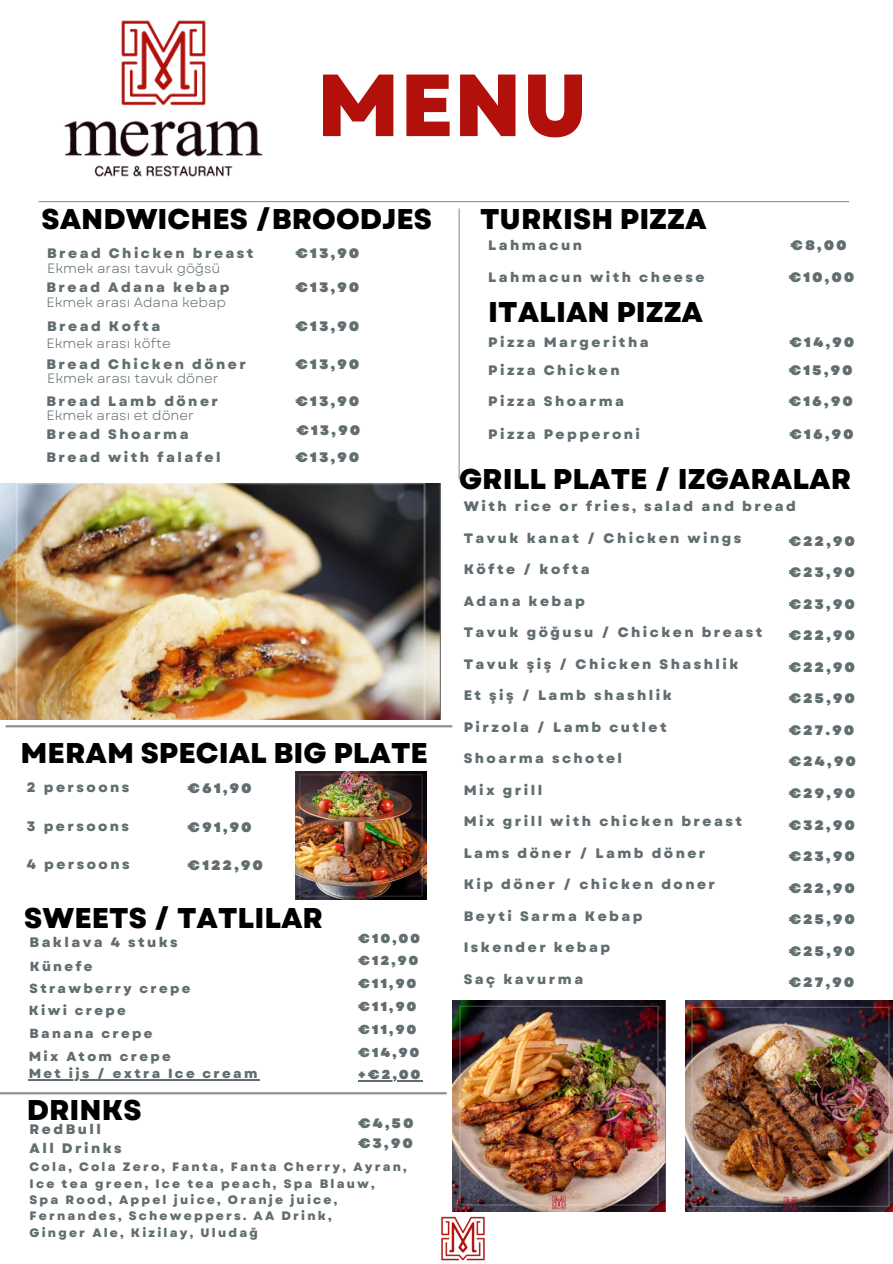
<style>
.page{position:relative;width:893px;height:1264px;background:#fff}
.page>*{position:absolute;margin:0;border:0;box-sizing:border-box;transform-origin:0 0}
.t1{font:800 87.9px "Garet";color:#b1100b}
.t2{font:800 28.5px "Garet";color:#000}
.t3{font:800 13.8px "Garet";letter-spacing:.18em;color:#616d70}
.t4{font:800 13.65px "Garet";letter-spacing:.18em;color:#616d70}
.t5{font:900 13.65px "Garet";letter-spacing:.18em;color:#616d70}
.t6{font:13.5px "Garet";color:#616d70}
.t7{font:800 13.2px "Garet";letter-spacing:.18em;color:#616d70}
.t8{font:900 13.05px/22.8px "Garet";letter-spacing:.175em;color:#616d70}
.t9{font:800 12.3px "Garet";letter-spacing:.18em;color:#616d70}
</style>
<div class="page">
<hr style="left:39px;top:201px;width:810px;height:1px;background:#8a9496">
<img style="left:64px;top:20px;width:199px;height:157px">
<hr style="left:458px;top:208px;width:1px;height:271px;background:#8a9496">
<hr style="left:0;top:1092px;width:446px;height:2px;background:#8a9496">
<img style="left:441px;top:1216px;width:44px;height:45px">
<img style="left:0;top:484px;width:440px;height:235px">
<hr style="left:6px;top:725px;width:446px;height:2px;background:#8a9496">
<img style="left:452px;top:1000px;width:213px;height:210px">
<img style="left:686px;top:1000px;width:206px;height:211px">
<img style="left:295px;top:771px;width:131px;height:128px">
<hr style="left:358px;top:1080px;width:64px;height:1px;background:#616d70">
<hr style="left:29px;top:1079px;width:231px;height:1px;background:#616d70">
<h3 class="t1" style="left:316px;top:42px;width:273px">MENU</h3>
<h3 class="t2" style="left:42px;top:198px;width:392px">SANDWICHES /BROODJES</h3>
<h3 class="t4" style="left:47px;top:244px;width:208px">Bread Chicken breast</h3>
<h4 class="t5" style="left:295px;top:244px;width:65px">€13,90</h4>
<h3 class="t6" style="left:47px;top:258px;width:175px">Ekmek arası tavuk göğsü</h3>
<h3 class="t6" style="left:47px;top:293px;width:181px">Ekmek arası Adana kebap</h3>
<h2 class="t6" style="left:47px;top:333px;width:126px">Ekmek arası köfte</h2>
<h3 class="t6" style="left:47px;top:369px;width:173px">Ekmek arası tavuk döner</h3>
<p class="t6" style="left:47px;top:405px;width:149px">Ekmek arası et döner</p>
<h3 class="t4" style="left:47px;top:277px;width:184px">Bread Adana kebap</h3>
<h3 class="t5" style="left:295px;top:278px;width:65px">€13,90</h3>
<h3 class="t5" style="left:295px;top:316px;width:65px">€13,90</h3>
<h3 class="t5" style="left:295px;top:354px;width:65px">€13,90</h3>
<h4 class="t5" style="left:295px;top:391px;width:65px">€13,90</h4>
<h3 class="t5" style="left:296px;top:420px;width:65px">€13,90</h3>
<h3 class="t5" style="left:295px;top:447px;width:65px">€13,90</h3>
<h3 class="t4" style="left:47px;top:316px;width:114px">Bread Kofta</h3>
<h3 class="t4" style="left:47px;top:354px;width:201px">Bread Chicken döner</h3>
<h4 class="t4" style="left:47px;top:391px;width:173px">Bread Lamb döner</h4>
<h3 class="t4" style="left:47px;top:424px;width:143px">Bread Shoarma</h3>
<h3 class="t4" style="left:47px;top:447px;width:175px">Bread with falafel</h3>
<h3 class="t2" style="left:21px;top:732px;width:409px">MERAM SPECIAL BIG PLATE</h3>
<h3 class="t4" style="left:27px;top:777px;width:104px">2 persoons</h3>
<h3 class="t4" style="left:27px;top:816px;width:104px">3 persoons</h3>
<h3 class="t4" style="left:27px;top:854px;width:104px">4 persoons</h3>
<h3 class="t5" style="left:187px;top:779px;width:65px">€61,90</h3>
<h3 class="t5" style="left:187px;top:817px;width:65px">€91,90</h3>
<h3 class="t5" style="left:187px;top:855px;width:77px">€122,90</h3>
<h3 class="t2" style="left:24px;top:897px;width:300px">SWEETS / TATLILAR</h3>
<h4 class="t4" style="left:30px;top:932px;width:150px">Baklava 4 stuks</h4>
<p class="t7" style="left:30px;top:956px;width:64px">Künefe</p>
<p class="t7" style="left:30px;top:978px;width:162px">Strawberry crepe</p>
<p class="t7" style="left:29px;top:1001px;width:99px">Kiwi crepe</p>
<p class="t7" style="left:30px;top:1024px;width:124px">Banana crepe</p>
<h3 class="t7" style="left:29px;top:1046px;width:144px">Mix Atom crepe</h3>
<p class="t7" style="left:29px;top:1064px;width:230px">Met ijs / extra Ice cream</p>
<p class="t8" style="left:358px;top:926px;width:63px">€10,00 €12,90 €11,90 €11,90 €11,90 €14,90</p>
<p class="t8" style="left:358px;top:1063px;width:64px">+€2,00</p>
<h3 class="t2" style="left:27px;top:1089px;width:116px">DRINKS</h3>
<h3 class="t3" style="left:30px;top:1119px;width:73px">RedBull</h3>
<h3 class="t3" style="left:30px;top:1138px;width:94px">All Drinks</h3>
<h3 class="t9" style="left:30px;top:1157px;width:378px">Cola, Cola Zero, Fanta, Fanta Cherry, Ayran,</h3>
<h3 class="t9" style="left:30px;top:1174px;width:346px">Ice tea green, Ice tea peach, Spa Blauw,</h3>
<h3 class="t9" style="left:30px;top:1190px;width:309px">Spa Rood, Appel juice, Oranje juice,</h3>
<h3 class="t9" style="left:30px;top:1206px;width:303px">Fernandes, Scheweppers. AA Drink,</h3>
<h3 class="t9" style="left:30px;top:1223px;width:230px">Ginger Ale, Kizilay, Uludağ</h3>
<h3 class="t5" style="left:358px;top:1112px;width:57px">€4,50</h3>
<h3 class="t5" style="left:358px;top:1133px;width:56px">€3,90</h3>
<h2 class="t2" style="left:480px;top:198px;width:228px">TURKISH PIZZA</h2>
<h3 class="t4" style="left:488px;top:236px;width:95px">Lahmacun</h3>
<h3 class="t4" style="left:488px;top:267px;width:218px">Lahmacun with cheese</h3>
<h3 class="t2" style="left:488px;top:291px;width:216px">ITALIAN PIZZA</h3>
<h4 class="t4" style="left:488px;top:332px;width:162px">Pizza Margeritha</h4>
<h3 class="t4" style="left:488px;top:360px;width:133px">Pizza Chicken</h3>
<h3 class="t4" style="left:488px;top:391px;width:137px">Pizza Shoarma</h3>
<h3 class="t4" style="left:488px;top:424px;width:153px">Pizza Pepperoni</h3>
<h3 class="t5" style="left:790px;top:236px;width:57px">€8,00</h3>
<h3 class="t5" style="left:788px;top:267px;width:67px">€10,00</h3>
<h3 class="t5" style="left:789px;top:332px;width:66px">€14,90</h3>
<h3 class="t5" style="left:788px;top:360px;width:65px">€15,90</h3>
<h2 class="t5" style="left:788px;top:391px;width:65px">€16,90</h2>
<p class="t5" style="left:789px;top:424px;width:65px">€16,90</p>
<h3 class="t2" style="left:459px;top:458px;width:393px">GRILL PLATE / IZGARALAR</h3>
<h3 class="t4" style="left:463px;top:496px;width:334px">With rice or fries, salad and bread</h3>
<h2 class="t4" style="left:463px;top:528px;width:279px">Tavuk kanat / Chicken wings</h2>
<p class="t4" style="left:463px;top:559px;width:127px">Köfte / kofta</p>
<h3 class="t4" style="left:463px;top:591px;width:123px">Adana kebap</h3>
<h3 class="t4" style="left:463px;top:622px;width:300px">Tavuk göğusu / Chicken breast</h3>
<h3 class="t4" style="left:463px;top:654px;width:276px">Tavuk şiş / Chicken Shashlik</h3>
<h3 class="t4" style="left:463px;top:685px;width:209px">Et şiş / Lamb shashlik</h3>
<h3 class="t4" style="left:463px;top:717px;width:204px">Pirzola / Lamb cutlet</h3>
<h3 class="t4" style="left:463px;top:748px;width:160px">Shoarma schotel</h3>
<h2 class="t4" style="left:463px;top:780px;width:80px">Mix grill</h2>
<h3 class="t4" style="left:463px;top:811px;width:280px">Mix grill with chicken breast</h3>
<h3 class="t4" style="left:463px;top:843px;width:243px">Lams döner / Lamb döner</h3>
<h3 class="t4" style="left:463px;top:874px;width:253px">Kip döner / chicken doner</h3>
<h3 class="t4" style="left:463px;top:906px;width:180px">Beyti Sarma Kebap</h3>
<p class="t4" style="left:463px;top:937px;width:148px">Iskender kebap</p>
<p class="t4" style="left:463px;top:969px;width:121px">Saç kavurma</p>
<h3 class="t5" style="left:788px;top:531px;width:68px">€22,90</h3>
<h3 class="t5" style="left:788px;top:562px;width:67px">€23,90</h3>
<h3 class="t5" style="left:788px;top:594px;width:67px">€23,90</h3>
<h3 class="t5" style="left:788px;top:625px;width:68px">€22,90</h3>
<h3 class="t5" style="left:788px;top:657px;width:68px">€22,90</h3>
<h3 class="t5" style="left:788px;top:688px;width:68px">€25,90</h3>
<h3 class="t5" style="left:788px;top:720px;width:67px">€27.90</h3>
<h3 class="t5" style="left:788px;top:751px;width:68px">€24,90</h3>
<h3 class="t5" style="left:788px;top:783px;width:68px">€29,90</h3>
<h3 class="t5" style="left:788px;top:814px;width:67px">€32,90</h3>
<h3 class="t5" style="left:788px;top:846px;width:67px">€23,90</h3>
<h3 class="t5" style="left:788px;top:877px;width:68px">€22,90</h3>
<h3 class="t5" style="left:788px;top:909px;width:68px">€25,90</h3>
<h3 class="t5" style="left:788px;top:940px;width:68px">€25,90</h3>
<h3 class="t5" style="left:788px;top:972px;width:67px">€27,90</h3>
</div>
